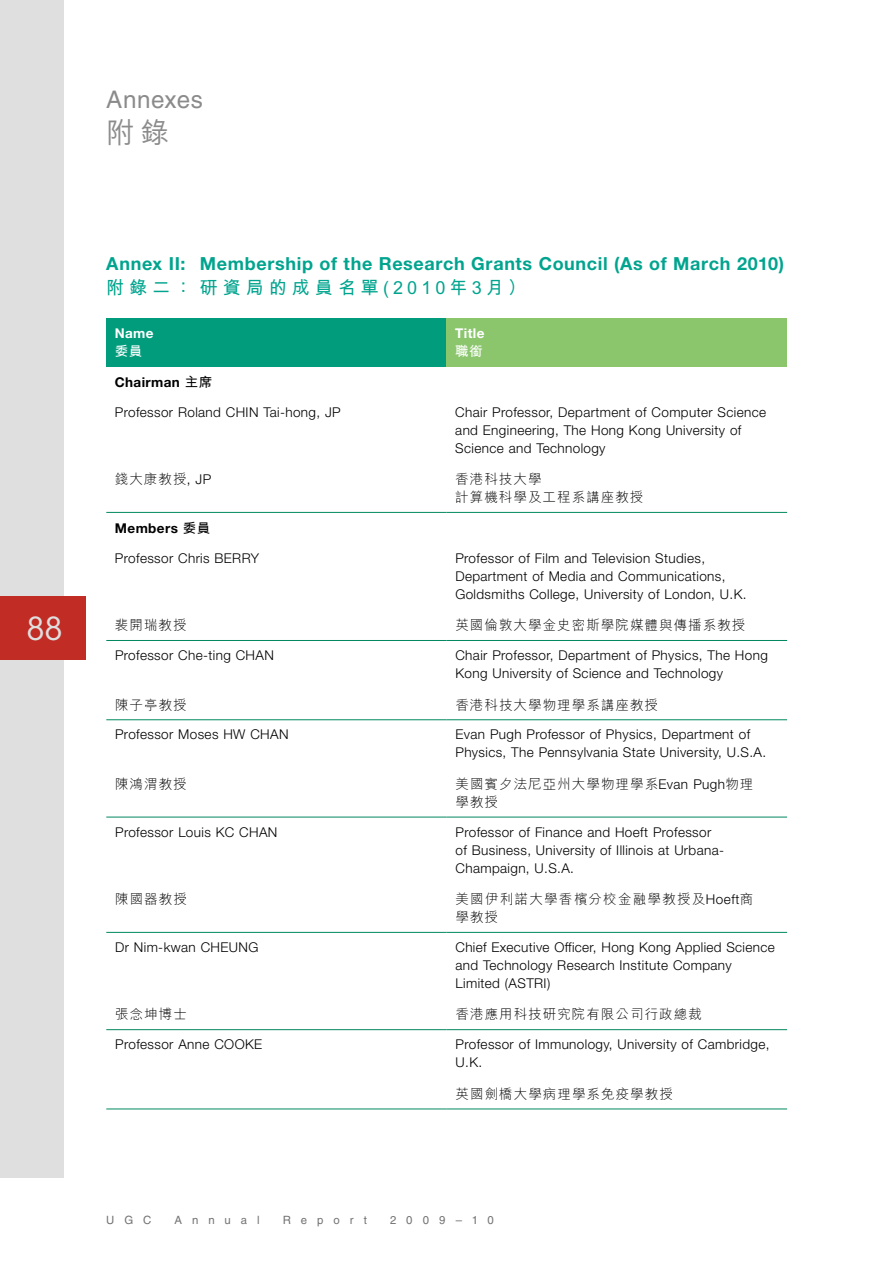
<style>
.page{position:relative;width:893px;height:1263px;background:#fff}
.page>*{position:absolute;margin:0;border:0;box-sizing:border-box;transform-origin:0 0}
.t1{font:31.5px "ITC Avant Garde Std";color:#dfdfdf}
.t2{font:500 28.5px "M Hei HK";color:#8b8b8c}
.t3{font:24.15px "Helvetica LT Std";letter-spacing:.025em;color:#8b8b8c}
.t4{font:700 18px "Helvetica Neue LT Std";letter-spacing:.035em;color:#00a48e}
.t5{font:700 18px "M Hei HK";letter-spacing:.28em;color:#00a48e}
.t6{font:300 13.5px/18px "Helvetica Neue LT Std";letter-spacing:.03em;color:#000}
.t7{font:300 13.5px/18px "M Hei HK";letter-spacing:.08em;color:#000}
.t8{font:700 13.5px "Helvetica Neue LT Std";letter-spacing:.03em;color:#000}
.t9{font:700 13.5px "Helvetica Neue LT Std";letter-spacing:.03em;color:#fff}
.t10{font:700 13.5px "M Hei HK";color:#fff}
.t11{font:11.4px "Helvetica LT Std";letter-spacing:.87em;color:#747373}
.s1{font-family:"M Hei HK"}
.s2{font-family:"Helvetica Neue LT Std"}
</style>
<div class="page">
<div style="left:0;top:0;width:64px;height:1178px;background:#dfdfdf"></div>
<div style="left:0;top:596px;width:85px;height:64px;background:#c12c25"></div>
<div style="left:106px;top:318px;width:341px;height:49px;background:#009c7c"></div>
<div style="left:447px;top:318px;width:340px;height:49px;background:#8bc66d"></div>
<hr style="left:106px;top:512px;width:341px;height:1px;background:#008860">
<hr style="left:447px;top:512px;width:340px;height:1px;background:#008860">
<hr style="left:106px;top:640px;width:341px;height:1px;background:#008860">
<hr style="left:447px;top:640px;width:340px;height:1px;background:#008860">
<hr style="left:106px;top:817px;width:341px;height:1px;background:#008860">
<hr style="left:447px;top:817px;width:340px;height:1px;background:#008860">
<hr style="left:106px;top:932px;width:341px;height:1px;background:#008860">
<hr style="left:447px;top:932px;width:340px;height:1px;background:#008860">
<hr style="left:106px;top:1029px;width:341px;height:1px;background:#008860">
<hr style="left:447px;top:1029px;width:340px;height:1px;background:#008860">
<hr style="left:106px;top:1108px;width:341px;height:1px;background:#008860">
<hr style="left:447px;top:1108px;width:340px;height:1px;background:#008860">
<hr style="left:106px;top:719px;width:341px;height:1px;background:#008860">
<hr style="left:447px;top:719px;width:340px;height:1px;background:#008860">
<h1 class="t1" style="left:27px;top:609px;width:38px">88</h1>
<h3 class="t3" style="left:106px;top:85px;width:98px">Annexes</h3>
<h2 class="t2" style="left:106px;top:112px;width:64px">附錄</h2>
<h3 class="t4" style="left:106px;top:253px;width:679px">Annex II: Membership of the Research Grants Council (As of March 2010)</h3>
<h3 class="t5" style="left:106px;top:274px;width:421px">附錄二： 研資局的成員名單(2010年3月）</h3>
<p class="t9" style="left:115px;top:325px;width:40px">Name</p>
<p class="t10" style="left:115px;top:342px;width:29px">委員</p>
<p class="t9" style="left:455px;top:325px;width:31px">Title</p>
<p class="t10" style="left:455px;top:342px;width:29px">職銜</p>
<p class="t8" style="left:115px;top:374px;width:99px">Chairman <span class="s1">主席</span></p>
<p class="t6" style="left:115px;top:403px;width:227px">Professor Roland CHIN Tai-hong, JP</p>
<p class="t6" style="left:455px;top:403px;width:312px">Chair Professor, Department of Computer Science and Engineering, The Hong Kong University of<br>Science and Technology</p>
<p class="t7" style="left:115px;top:470px;width:98px">錢大康教授<span class="s2">, JP</span></p>
<p class="t7" style="left:455px;top:470px;width:190px">香港科技大學<br>計算機科學及工程系講座教授</p>
<p class="t8" style="left:115px;top:520px;width:97px">Members <span class="s1">委員</span></p>
<p class="t6" style="left:115px;top:549px;width:146px">Professor Chris BERRY</p>
<p class="t6" style="left:455px;top:549px;width:293px">Professor of Film and Television Studies,<br>Department of Media and Communications,<br>Goldsmiths College, University of London, U.K.</p>
<p class="t7" style="left:115px;top:616px;width:73px">裴開瑞教授</p>
<p class="t7" style="left:455px;top:616px;width:292px">英國倫敦大學金史密斯學院媒體與傳播系教授</p>
<p class="t6" style="left:115px;top:646px;width:160px">Professor Che-ting CHAN</p>
<p class="t6" style="left:455px;top:646px;width:314px">Chair Professor, Department of Physics, The Hong<br>Kong University of Science and Technology</p>
<p class="t7" style="left:115px;top:695px;width:73px">陳子亭教授</p>
<p class="t7" style="left:455px;top:695px;width:204px">香港科技大學物理學系講座教授</p>
<p class="t6" style="left:115px;top:725px;width:175px">Professor Moses HW CHAN</p>
<p class="t6" style="left:455px;top:725px;width:312px">Evan Pugh Professor of Physics, Department of<br>Physics, The Pennsylvania State University, U.S.A.</p>
<p class="t7" style="left:115px;top:774px;width:73px">陳鴻渭教授</p>
<p class="t7" style="left:455px;top:774px;width:299px">美國賓夕法尼亞州大學物理學系<span class="s2">Evan Pugh</span>物理學教授</p>
<p class="t6" style="left:115px;top:823px;width:164px">Professor Louis KC CHAN</p>
<p class="t6" style="left:456px;top:823px;width:270px">Professor of Finance and Hoeft Professor of Business, University of Illinois at Urbana-<br>Champaign, U.S.A.</p>
<p class="t7" style="left:115px;top:890px;width:73px">陳國器教授</p>
<p class="t7" style="left:456px;top:890px;width:299px">美國伊利諾大學香檳分校金融學教授及<span class="s2">Hoeft</span>商學教授</p>
<p class="t6" style="left:115px;top:938px;width:145px">Dr Nim-kwan CHEUNG</p>
<p class="t6" style="left:456px;top:938px;width:321px">Chief Executive Officer, Hong Kong Applied Science and Technology Research Institute Company<br>Limited (ASTRI)</p>
<p class="t7" style="left:115px;top:1005px;width:73px">張念坤博士</p>
<p class="t7" style="left:456px;top:1005px;width:248px">香港應用科技研究院有限公司行政總裁</p>
<p class="t6" style="left:115px;top:1035px;width:148px">Professor Anne COOKE</p>
<p class="t6" style="left:456px;top:1035px;width:315px">Professor of Immunology, University of Cambridge,<br>U.K.</p>
<p class="t7" style="left:456px;top:1084px;width:219px">英國劍橋大學病理學系免疫學教授</p>
<p class="t11" style="left:106px;top:1213px;width:47px">UGC</p>
<p class="t11" style="left:174px;top:1213px;width:87px">Annual</p>
<p class="t11" style="left:283px;top:1213px;width:86px">Report</p>
<p class="t11" style="left:390px;top:1213px;width:105px">2009–10</p>
</div>
